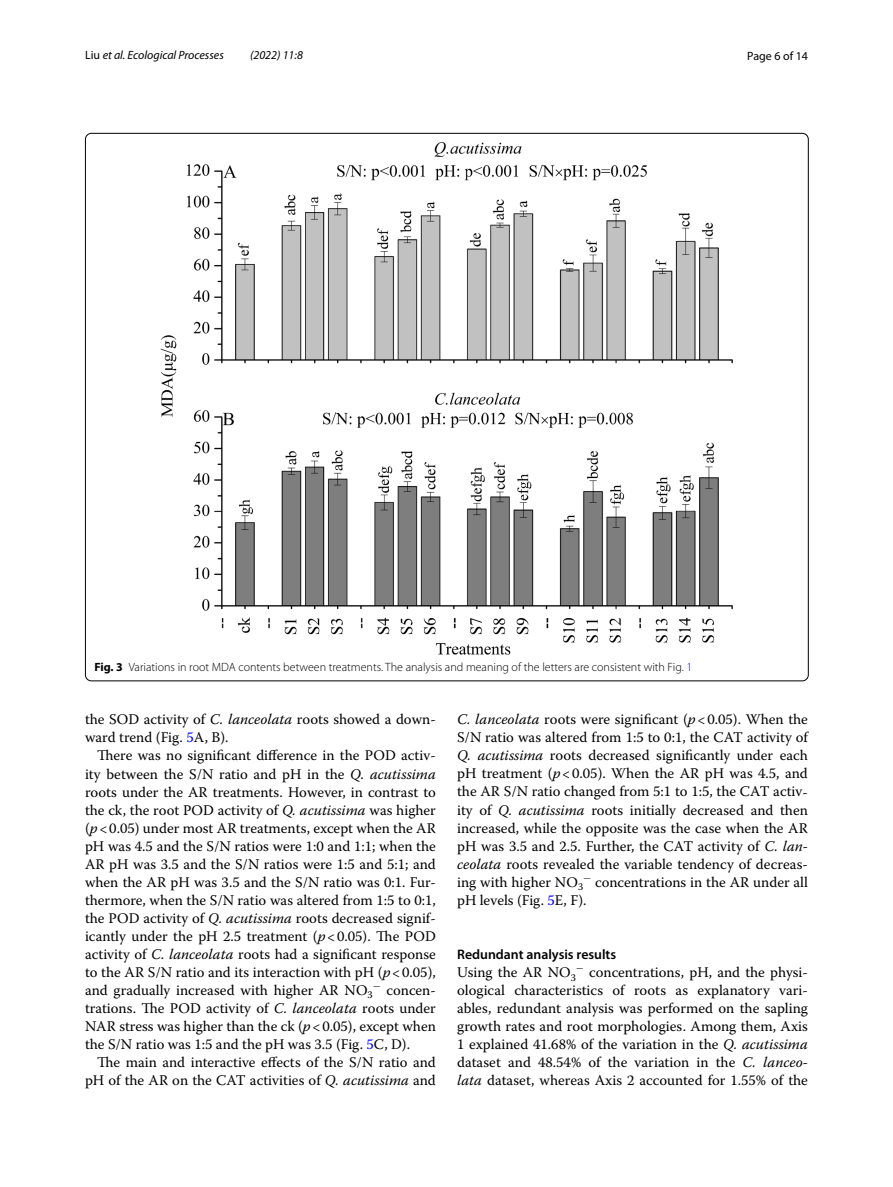
<style>
.page{position:relative;width:893px;height:1187px;background:#fff}
.page>*{position:absolute;margin:0;border:0;box-sizing:border-box;transform-origin:0 0}
.t1{font:14.7px/18px "Warnock Pro";color:#000;text-align:justify}
.t2{font:600 13.8px "Myriad Pro";color:#000}
.t3{font:300 12px "Myriad Pro";color:#000}
.t4{font:italic 12px "Myriad Pro";color:#000}
.t5{font:12px "Myriad Pro";color:#000}
.s1{font-style:normal}
.s2{font-weight:700}
.s3{color:#00f}
.s4{font-style:italic}
</style>
<div class="page">
<img style="left:160px;top:142px;width:573px;height:513px">
<p class="t4" style="left:85px;top:48px;width:140px"><span class="s1">Liu</span> et al. Ecological Processes</p>
<p class="t4" style="left:250px;top:48px;width:54px">(2022) 11:8</p>
<p class="t5" style="left:747px;top:48px;width:62px">Page 6 of 14</p>
<p class="t3" style="left:94px;top:660px;width:599px"><span class="s2">Fig. 3</span> Variations in root MDA contents between treatments. The analysis and meaning of the letters are consistent with Fig. <span class="s3">1</span></p>
<p class="t1" style="left:85px;top:710px;width:352px">the SOD activity of <span class="s4">C. lanceolata</span> roots showed a down&shy;ward trend (Fig. <span class="s3">5</span>A, B).</p>
<p class="t1" style="left:85px;top:746px;width:352px;text-indent:12px">There was no significant difference in the POD activ&shy;ity between the S/N ratio and pH in the <span class="s4">Q. acutissima </span>roots under the AR treatments. However, in contrast to the ck, the root POD activity of <span class="s4">Q. acutissima</span> was higher (<span class="s4">p</span>&lt;0.05) under most AR treatments, except when the AR pH was 4.5 and the S/N ratios were 1:0 and 1:1; when the AR pH was 3.5 and the S/N ratios were 1:5 and 5:1; and when the AR pH was 3.5 and the S/N ratio was 0:1. Fur&shy;thermore, when the S/N ratio was altered from 1:5 to 0:1, the POD activity of <span class="s4">Q. acutissima</span> roots decreased signif&shy;icantly under the pH 2.5 treatment (<span class="s4">p</span>&lt;0.05). The POD activity of <span class="s4">C. lanceolata</span> roots had a significant response to the AR S/N ratio and its interaction with pH (<span class="s4">p</span>&lt;0.05), and gradually increased with higher AR NO<sub>3</sub><sup>−</sup> concen&shy;trations. The POD activity of <span class="s4">C. lanceolata</span> roots under NAR stress was higher than the ck (<span class="s4">p</span>&lt;0.05), except when the S/N ratio was 1:5 and the pH was 3.5 (Fig. <span class="s3">5</span>C, D).</p>
<p class="t1" style="left:85px;top:1052px;width:352px;text-align:right">The main and interactive effects of the S/N ratio and pH of the AR on the CAT activities of <span class="s4">Q. acutissima</span> and</p>
<p class="t1" style="left:457px;top:710px;width:352px"><span class="s4">C. lanceolata</span> roots were significant (<span class="s4">p</span>&lt;0.05). When the S/N ratio was altered from 1:5 to 0:1, the CAT activity of <span class="s4">Q. acutissima</span> roots decreased significantly under each pH treatment (<span class="s4">p</span>&lt;0.05). When the AR pH was 4.5, and the AR S/N ratio changed from 5:1 to 1:5, the CAT activ&shy;ity of <span class="s4">Q. acutissima</span> roots initially decreased and then increased, while the opposite was the case when the AR pH was 3.5 and 2.5. Further, the CAT activity of <span class="s4">C. lan&shy;ceolata</span> roots revealed the variable tendency of decreas&shy;ing with higher NO<sub>3</sub><sup>−</sup> concentrations in the AR under all pH levels (Fig. <span class="s3">5</span>E, F).</p>
<p class="t2" style="left:457px;top:945px;width:161px">Redundant analysis results</p>
<p class="t1" style="left:457px;top:963px;width:352px">Using the AR NO<sub>3</sub><sup>−</sup> concentrations, pH, and the physi&shy;ological characteristics of roots as explanatory vari&shy;ables, redundant analysis was performed on the sapling growth rates and root morphologies. Among them, Axis 1 explained 41.68% of the variation in the <span class="s4">Q. acutissima </span>dataset and 48.54% of the variation in the <span class="s4">C. lanceo&shy;lata</span> dataset, whereas Axis 2 accounted for 1.55% of the</p>
</div>
